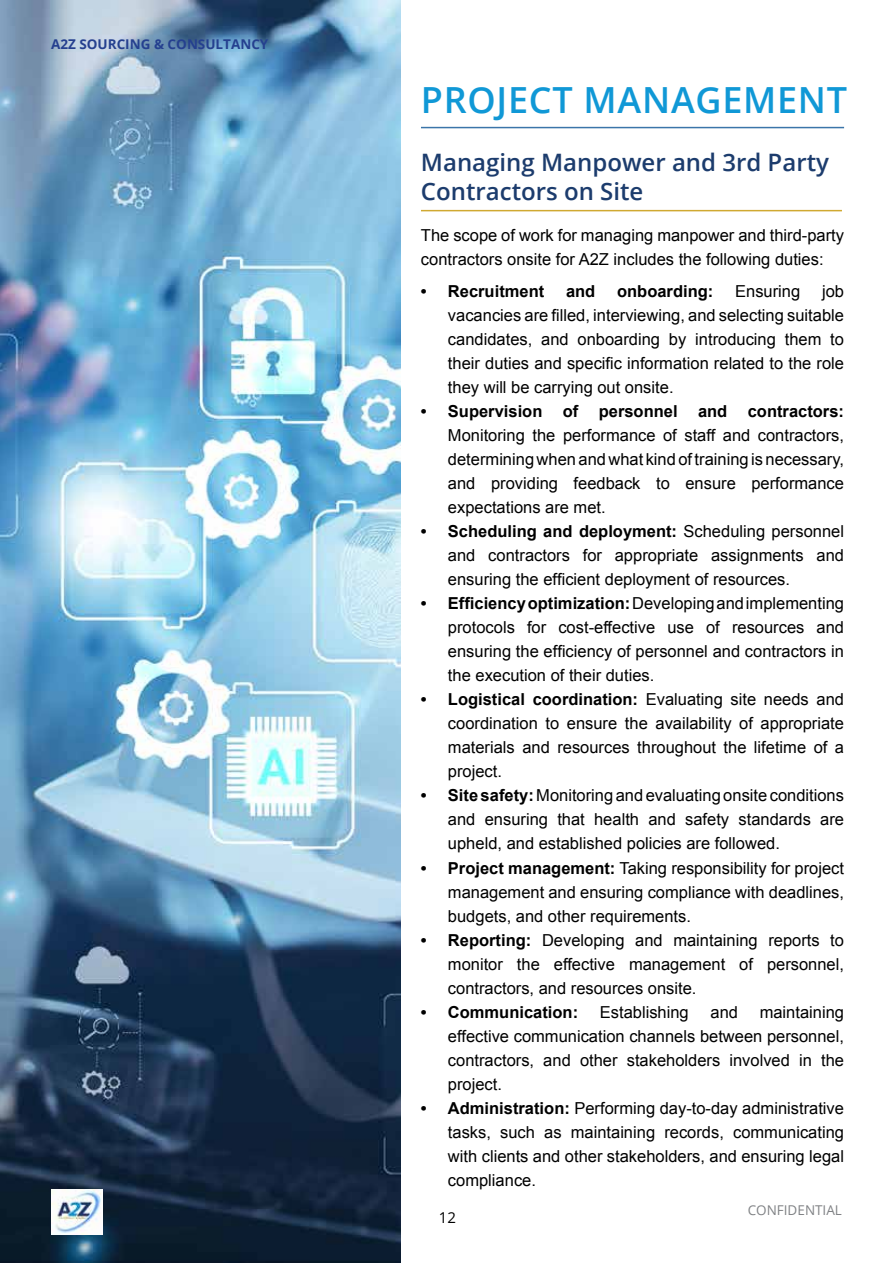
<style>
.page{position:relative;width:893px;height:1263px;background:#fff}
.page>*{position:absolute;margin:0;border:0;box-sizing:border-box;transform-origin:0 0}
.t1{font:600 36px "Open Sans";letter-spacing:.02em;color:#1098d6}
.t2{font:600 24px/28.8px "Open Sans";color:#1c3c6d}
.t3{font:16.5px/24px "Arial";color:#000;text-align:justify}
.t4{font:700 16.5px "Arial";color:#000}
.t5{font:15px "Open Sans";color:#000}
.t6{font:700 13.5px "Open Sans";color:#25408f}
.t7{font:13.5px "Open Sans";color:#808285}
.s1{font-weight:700}
</style>
<div class="page">
<img style="left:0;top:0;width:401px;height:1263px">
<img style="left:51px;top:1190px;width:51px;height:44px">
<hr style="left:421px;top:127px;width:423px;height:1px;background:#3b75a9">
<hr style="left:421px;top:210px;width:421px;height:1px;background:#d0a931">
<p class="t6" style="left:51px;top:34px;width:219px">A2Z SOURCING &amp; CONSULTANCY</p>
<h1 class="t1" style="left:421px;top:75px;width:428px">PROJECT MANAGEMENT</h1>
<h2 class="t2" style="left:421px;top:147px;width:409px">Managing Manpower and 3rd Party<br>Contractors on Site</h2>
<p class="t3" style="left:421px;top:223px;width:425px">The scope of work for managing manpower and third-party contractors onsite for A2Z includes the following duties:</p>
<p class="t4" style="left:421px;top:281px;width:125px">• Recruitment</p>
<p class="t4" style="left:566px;top:281px;width:31px">and</p>
<p class="t4" style="left:617px;top:281px;width:98px">onboarding:</p>
<p class="t3" style="left:735px;top:280px;width:67px">Ensuring</p>
<p class="t3" style="left:448px;top:280px;width:398px;text-indent:374px">job vacancies are filled, interviewing, and selecting suitable candidates, and onboarding by introducing them to their duties and specific information related to the role they will be carrying out onsite.</p>
<p class="t4" style="left:421px;top:401px;width:425px">• Supervision of personnel and contractors:</p>
<p class="t3" style="left:448px;top:424px;width:398px">Monitoring the performance of staff and contractors, determining when and what kind of training is necessary, and providing feedback to ensure performance expectations are met.</p>
<p class="t3" style="left:448px;top:520px;width:398px;text-indent:-27px"><span class="s1">• Scheduling and deployment:</span> Scheduling personnel and contractors for appropriate assignments and ensuring the efficient deployment of resources.</p>
<p class="t3" style="left:448px;top:592px;width:398px;text-indent:-27px"><span class="s1">• Efficiency optimization:</span> Developing and implementing protocols for cost-effective use of resources and ensuring the efficiency of personnel and contractors in the execution of their duties.</p>
<p class="t3" style="left:448px;top:688px;width:398px;text-indent:-27px"><span class="s1">• Logistical coordination:</span> Evaluating site needs and coordination to ensure the availability of appropriate materials and resources throughout the lifetime of a project.</p>
<p class="t3" style="left:448px;top:784px;width:398px;text-indent:-27px"><span class="s1">• Site safety:</span> Monitoring and evaluating onsite conditions and ensuring that health and safety standards are upheld, and established policies are followed.</p>
<p class="t3" style="left:448px;top:856px;width:398px;text-indent:-27px"><span class="s1">• Project management:</span> Taking responsibility for project management and ensuring compliance with deadlines, budgets, and other requirements.</p>
<p class="t3" style="left:448px;top:928px;width:398px;text-indent:-27px"><span class="s1">• Reporting:</span> Developing and maintaining reports to monitor the effective management of personnel, contractors, and resources onsite.</p>
<p class="t4" style="left:421px;top:1001px;width:159px">• Communication:</p>
<p class="t3" style="left:600px;top:1000px;width:90px">Establishing</p>
<p class="t3" style="left:710px;top:1000px;width:29px">and</p>
<p class="t3" style="left:448px;top:1000px;width:398px;text-indent:312px">maintaining effective communication channels between personnel, contractors, and other stakeholders involved in the project.</p>
<p class="t3" style="left:448px;top:1096px;width:398px;text-indent:-27px"><span class="s1">• Administration:</span> Performing day-to-day administrative tasks, such as maintaining records, communicating with clients and other stakeholders, and ensuring legal compliance.</p>
<p class="t5" style="left:439px;top:1208px;width:19px">12</p>
<p class="t7" style="left:748px;top:1200px;width:96px">CONFIDENTIAL</p>
</div>
